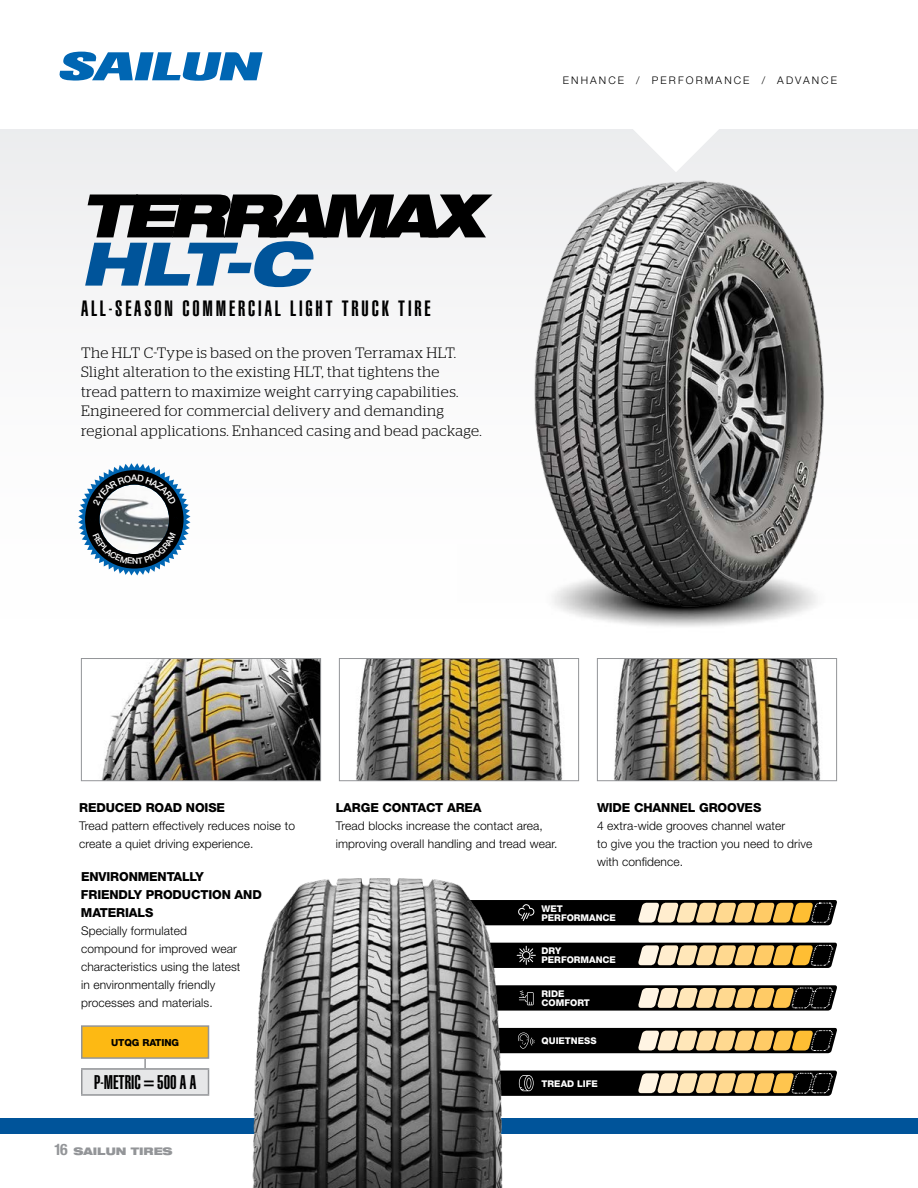
<style>
.page{position:relative;width:918px;height:1188px;background:#fff}
.page>*{position:absolute;margin:0;border:0;box-sizing:border-box;transform-origin:0 0}
.t1{font:italic 900 expanded 60.15px "Helvetica Neue LT Std";letter-spacing:-.1em;color:#000}
.t2{font:italic 900 expanded 60.15px "Helvetica Neue LT Std";color:#00549a}
.t3{font:21.75px "Helvetica LT Std Ultra Comp";letter-spacing:.13em;color:#000}
.t4{font:19.5px "Helvetica LT Std Ultra Comp";color:#000}
.t5{font:300 15px/19.5px "Stag";letter-spacing:.03em;color:#000}
.t6{font:800 12.45px/18px "Helvetica Neue LT Std";letter-spacing:-.01em;color:#000}
.t7{font:300 12px/18px "Helvetica Neue LT Std";letter-spacing:.01em;color:#000}
.t8{font:300 10.5px "Helvetica Neue LT Std";letter-spacing:.2em;color:#000}
.t9{font:900 expanded 10.5px "Helvetica Neue LT Std";color:#939598}
.t10{font:800 9.75px "Helvetica Neue LT Std";color:#000}
.t11{font:800 9.3px/9px "Helvetica Neue LT Std";color:#fff}
.t12{font:500 9.15px "Helvetica Neue LT Std";color:#fff}
.s1{font-weight:700;font-stretch:condensed;font-size:15.75px}
</style>
<div class="page">
<div style="left:0;top:129px;width:918px;height:520px;background:#f9f8f9"></div>
<svg style="left:631px;top:129px;width:90px;height:35px"></svg>
<div style="left:0;top:1118px;width:918px;height:15px;background:#00549a"></div>
<svg style="left:59px;top:52px;width:204px;height:29px"></svg>
<img style="left:499px;top:180px;width:360px;height:433px">
<svg style="left:517px;top:900px;width:320px;height:25px;background:#625439"></svg>
<svg style="left:517px;top:943px;width:320px;height:25px;background:#63553a"></svg>
<svg style="left:517px;top:985px;width:320px;height:26px;background:#5c523d"></svg>
<svg style="left:517px;top:1028px;width:320px;height:25px;background:#615338"></svg>
<svg style="left:517px;top:1071px;width:320px;height:25px;background:#5a4f39"></svg>
<img style="left:102px;top:660px;width:217px;height:119px">
<div style="left:81px;top:658px;width:240px;height:123px;border:1px solid #939598"></div>
<img style="left:356px;top:660px;width:207px;height:119px">
<div style="left:339px;top:658px;width:240px;height:123px;border:1px solid #939598"></div>
<img style="left:614px;top:660px;width:207px;height:119px">
<div style="left:597px;top:658px;width:240px;height:123px;border:1px solid #939598"></div>
<div style="left:81px;top:1025px;width:128px;height:34px;background:#fdb913;border:2px solid #939598"></div>
<div style="left:82px;top:1069px;width:126px;height:26px;background:#e6e7e8"></div>
<hr style="left:81px;top:1068px;width:128px;height:2px;background:#939598">
<svg style="left:81px;top:1070px;width:1px;height:24px"></svg>
<svg style="left:208px;top:1070px;width:1px;height:24px"></svg>
<hr style="left:81px;top:1094px;width:128px;height:2px;background:#939598">
<svg style="left:144px;top:1059px;width:2px;height:9px"></svg>
<img style="left:239px;top:878px;width:278px;height:310px">
<svg style="left:78px;top:463px;width:112px;height:112px"></svg>
<h1 class="t1" style="left:81px;top:177px;width:404px">TERRAMAX</h1>
<h1 class="t2" style="left:81px;top:225px;width:230px">HLT-C</h1>
<h2 class="t3" style="left:81px;top:295px;width:351px">ALL-SEASON COMMERCIAL LIGHT TRUCK TIRE</h2>
<p class="t5" style="left:81px;top:342px;width:402px">The HLT C-Type is based on the proven Terramax HLT.<br>Slight alteration to the existing HLT, that tightens the<br>tread pattern to maximize weight carrying capabilities.<br>Engineered for commercial delivery and demanding regional applications. Enhanced casing and bead package.</p>
<p class="t12" style="left:131px;top:473px;width:8px">A</p>
<p class="t8" style="left:563px;top:74px;width:62px">Enhance</p>
<p class="t8" style="left:636px;top:74px;width:114px">/ Performance</p>
<p class="t8" style="left:762px;top:74px;width:76px">/ Advance</p>
<p class="t6" style="left:79px;top:798px;width:147px">REDUCED ROAD NOISE</p>
<p class="t7" style="left:79px;top:816px;width:217px">Tread pattern effectively reduces noise to create a quiet driving experience.</p>
<p class="t6" style="left:81px;top:867px;width:182px">ENVIRONMENTALLY<br>FRIENDLY PRODUCTION AND<br>MATERIALS</p>
<p class="t7" style="left:81px;top:921px;width:161px">Specially formulated compound for improved wear characteristics using the latest in environmentally friendly processes and materials.</p>
<p class="t10" style="left:111px;top:1037px;width:38px">UTQG RATIN</p>
<p class="t10" style="left:171px;top:1037px;width:9px">G</p>
<h3 class="t4" style="left:94px;top:1071px;width:26px">P-METRIC</h3>
<h3 class="t4" style="left:144px;top:1071px;width:53px">= 500 A A</h3>
<p class="t9" style="left:54px;top:1144px;width:120px"><span class="s1">16</span> SAILUN TIRES</p>
<p class="t6" style="left:336px;top:798px;width:147px">LARGE CONTACT AREA</p>
<p class="t7" style="left:336px;top:816px;width:223px">Tread blocks increase the contact area, improving overall handling and tread wear.</p>
<p class="t6" style="left:597px;top:798px;width:166px">WIDE CHANNEL GROOVES</p>
<p class="t7" style="left:597px;top:816px;width:217px">4 extra-wide grooves channel water<br>to give you the traction you need to drive with confidence.</p>
<p class="t11" style="left:542px;top:904px;width:76px">WET<br>PERFORMANCE</p>
<p class="t11" style="left:542px;top:947px;width:76px">DRY<br>PERFORMANCE</p>
<p class="t11" style="left:542px;top:989px;width:50px">RIDE<br>COMFORT</p>
<p class="t11" style="left:542px;top:1036px;width:15px">QUIETNESS</p>
<p class="t11" style="left:542px;top:1079px;width:8px">TREAD</p>
<p class="t11" style="left:577px;top:1079px;width:6px">LIFE</p>
</div>
